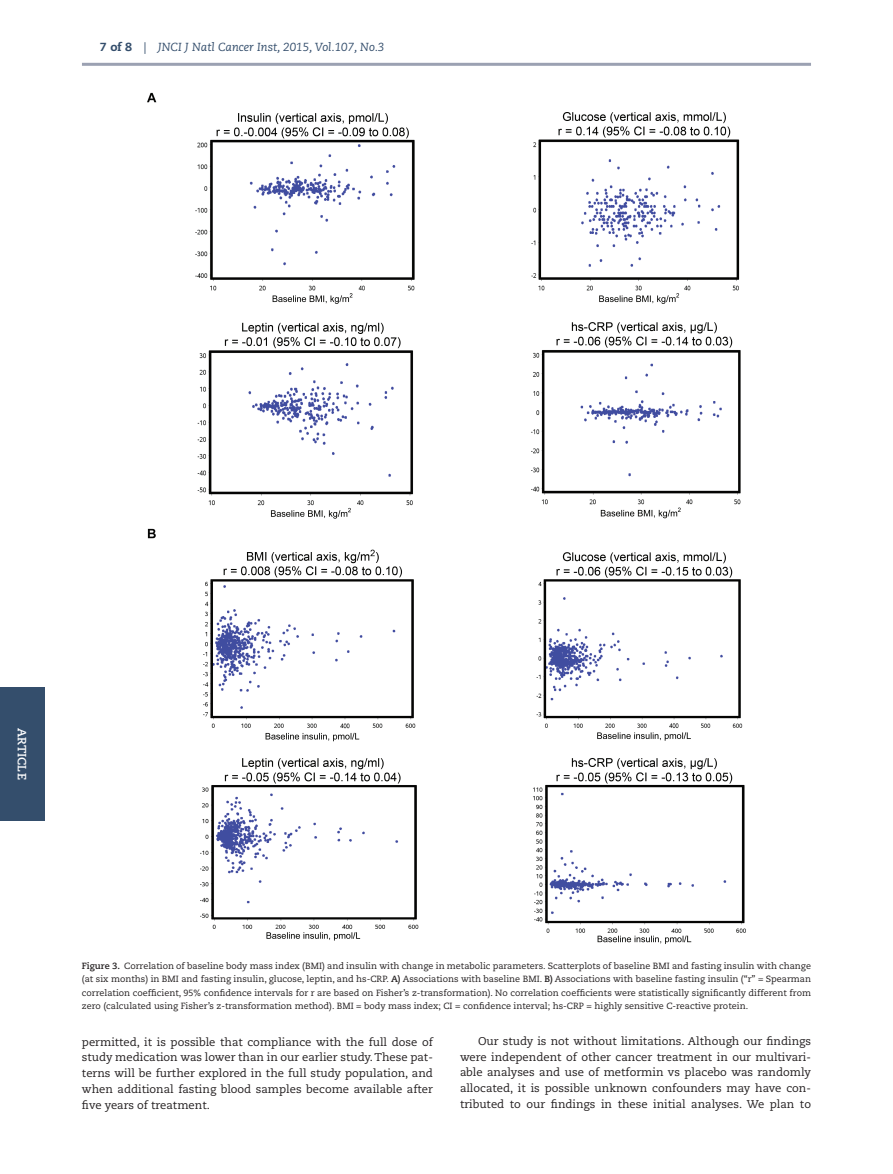
<style>
.page{position:relative;width:893px;height:1174px;background:#fff}
.page>*{position:absolute;margin:0;border:0;box-sizing:border-box;transform-origin:0 0}
.t1{font:700 12px "Caecilia LT Std";color:#fff}
.t2{font:italic 11.7px "Caecilia LT Std";color:#344e6c}
.t3{font:11.25px/15.8px "Caecilia LT Std";color:#231f20;text-align:justify}
.t4{font:9px/13.5px "Caecilia LT Std";color:#231f20;text-align:justify}
.s1{font-weight:800;font-style:normal}
.s2{font-weight:700}
</style>
<div class="page">
<hr style="left:82px;top:63px;width:729px;height:3px;background:#9ba1b2">
<div style="left:0;top:687px;width:45px;height:133px;background:#344e6c"></div>
<img style="left:147px;top:92px;width:599px;height:852px">
<p class="t2" style="left:100px;top:40px;width:286px"><span class="s1">7 of 8</span> | JNCI J Natl Cancer Inst, 2015, Vol.107, No.3</p>
<h1 class="t1" style="left:29px;top:728px;width:53px;rotate:90deg">article</h1>
<p class="t4" style="left:82px;top:959px;width:731px"><span class="s2">Figure 3.</span> Correlation of baseline body mass index (BMI) and insulin with change in metabolic parameters. Scatterplots of baseline BMI and fasting insulin with change (at six months) in BMI and fasting insulin, glucose, leptin, and hs-CRP. <span class="s2">A)</span> Associations with baseline BMI. <span class="s2">B)</span> Associations with baseline fasting insulin (“r” = Spearman correlation coefficient, 95% confidence intervals for r are based on Fisher’s z-transformation). No correlation coefficients were statistically significantly different from zero (calculated using Fisher’s z-transformation method). BMI = body mass index; CI = confidence interval; hs-CRP = highly sensitive C-reactive protein.</p>
<p class="t3" style="left:82px;top:1034px;width:353px">permitted, it is possible that compliance with the full dose of study medication was lower than in our earlier study. These pat&shy;terns will be further explored in the full study population, and when additional fasting blood samples become available after five years of treatment.</p>
<p class="t3" style="left:460px;top:1033px;width:353px;text-indent:18px">Our study is not without limitations. Although our findings were independent of other cancer treatment in our multivari&shy;able analyses and use of metformin vs placebo was randomly allocated, it is possible unknown confounders may have con&shy;tributed to our findings in these initial analyses. We plan to</p>
</div>
